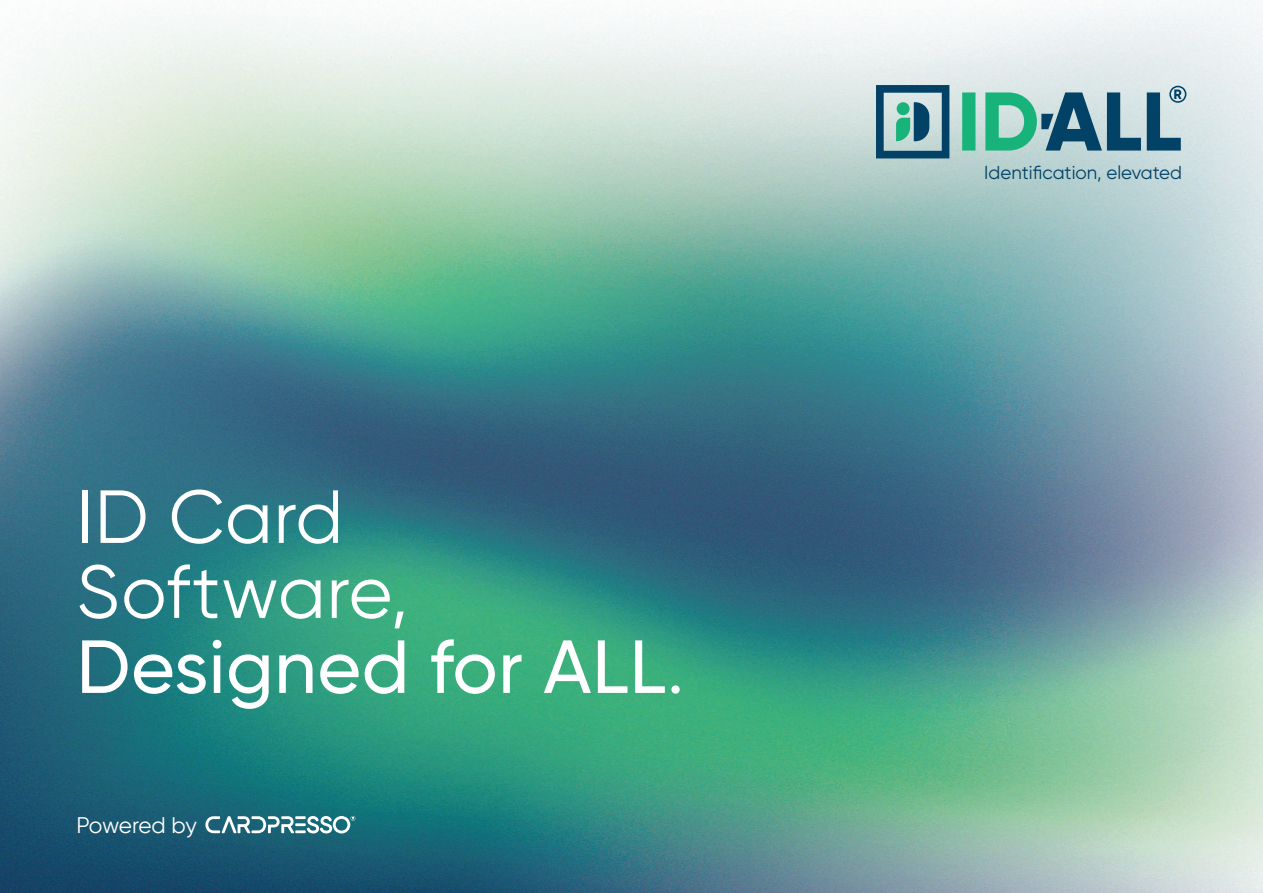
<style>
.page{position:relative;width:1263px;height:893px;background:#fff}
.page>*{position:absolute;margin:0;border:0;box-sizing:border-box;transform-origin:0 0}
.t1{font:75px/75px "Gilroy";letter-spacing:.01em;color:#fff}
.t2{font:22.5px "Gilroy";letter-spacing:-.02em;color:#fff}
.t3{font:18.75px "Gilroy";color:#024266}
.s1{font-weight:500}
</style>
<div class="page">
<img style="left:0;top:2px;width:1263px;height:891px">
<svg style="left:962px;top:86px;width:224px;height:65px;background:#75abab"></svg>
<svg style="left:876px;top:85px;width:73px;height:73px;background:#62939e"></svg>
<svg style="left:205px;top:816px;width:150px;height:17px"></svg>
<p class="t1" style="left:77px;top:478px;width:609px">ID Card<br>Software,<br><span class="s1">Designed for ALL</span>.</p>
<p class="t2" style="left:77px;top:812px;width:122px">Powered by</p>
<p class="t3" style="left:984px;top:161px;width:199px">Identification, elevated</p>
</div>
